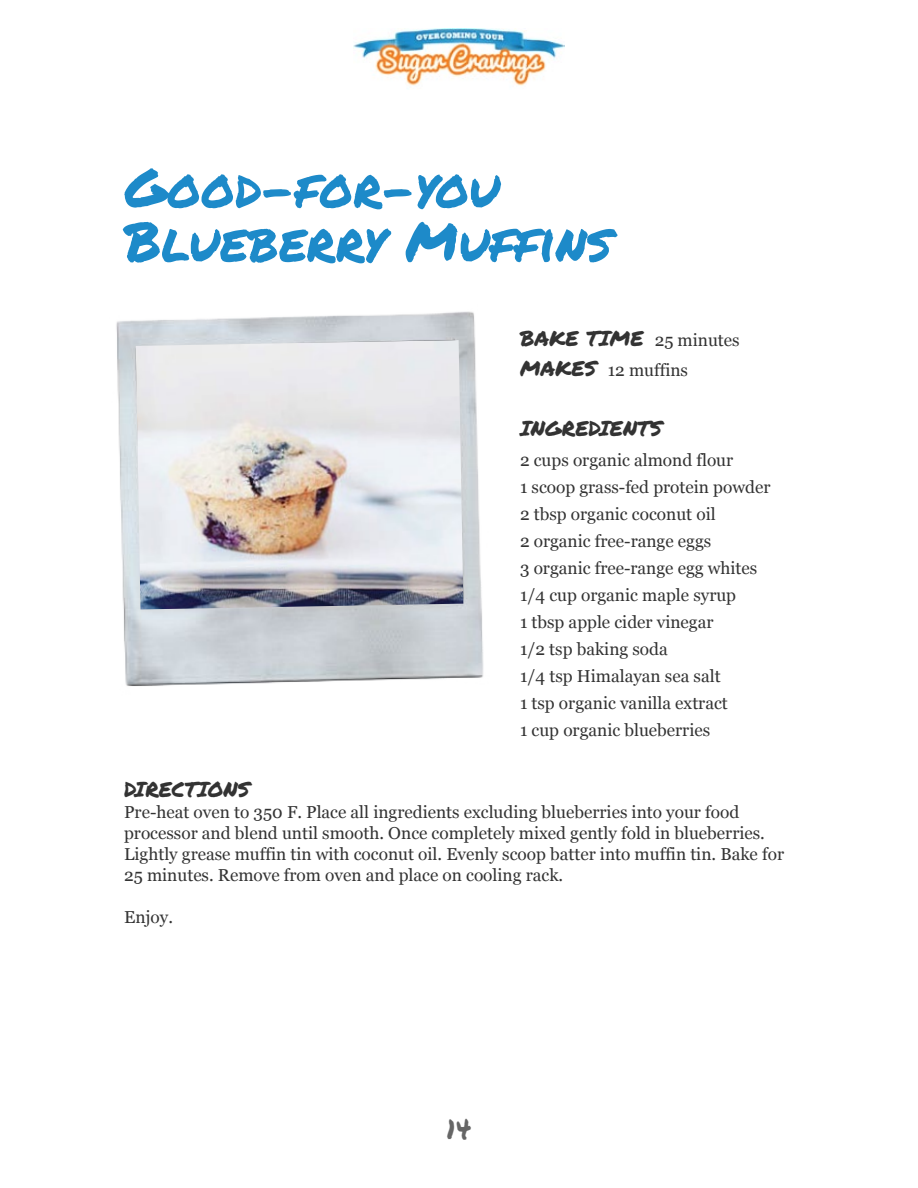
<style>
.page{position:relative;width:918px;height:1188px;background:#fff}
.page>*{position:absolute;margin:0;border:0;box-sizing:border-box;transform-origin:0 0}
.t1{font:54px/54px "Permanent Marker";color:#1d8ac9}
.t2{font:27px "Permanent Marker";color:#666}
.t3{font:21px "Permanent Marker";color:#333}
.t4{font:17.25px/27px "Georgia";color:#333}
.s1{font-family:"Permanent Marker";font-size:21px}
</style>
<div class="page">
<img style="left:116px;top:311px;width:368px;height:375px">
<img style="left:354px;top:29px;width:210px;height:57px">
<img style="left:136px;top:340px;width:327px;height:269px">
<h1 class="t1" style="left:124px;top:159px;width:489px">Good-for-you<br>Blueberry Muffins</h1>
<p class="t4" style="left:520px;top:325px;width:221px;line-height:30px"><span class="s1">BAKE TIME</span> 25 minutes<br><span class="s1">MAKES</span> 12 muffins</p>
<p class="t3" style="left:520px;top:412px;width:144px">INGREDIENTS</p>
<p class="t4" style="left:520px;top:446px;width:252px">2 cups organic almond flour<br>1 scoop grass-fed protein powder<br>2 tbsp organic coconut oil<br>2 organic free-range eggs<br>3 organic free-range egg whites<br>1/4 cup organic maple syrup<br>1 tbsp apple cider vinegar<br>1/2 tsp baking soda<br>1/4 tsp Himalayan sea salt<br>1 tsp organic vanilla extract<br>1 cup organic blueberries</p>
<p class="t3" style="left:124px;top:774px;width:127px">DIRECTIONS</p>
<p class="t4" style="left:124px;top:802px;width:661px;line-height:21px">Pre-heat oven to 350 F. Place all ingredients excluding blueberries into your food processor and blend until smooth. Once completely mixed gently fold in blueberries.<br>Lightly grease muffin tin with coconut oil. Evenly scoop batter into muffin tin. Bake for 25 minutes. Remove from oven and place on cooling rack.</p>
<p class="t4" style="left:124px;top:904px;width:50px">Enjoy.</p>
<h2 class="t2" style="left:447px;top:1109px;width:26px">14</h2>
</div>
